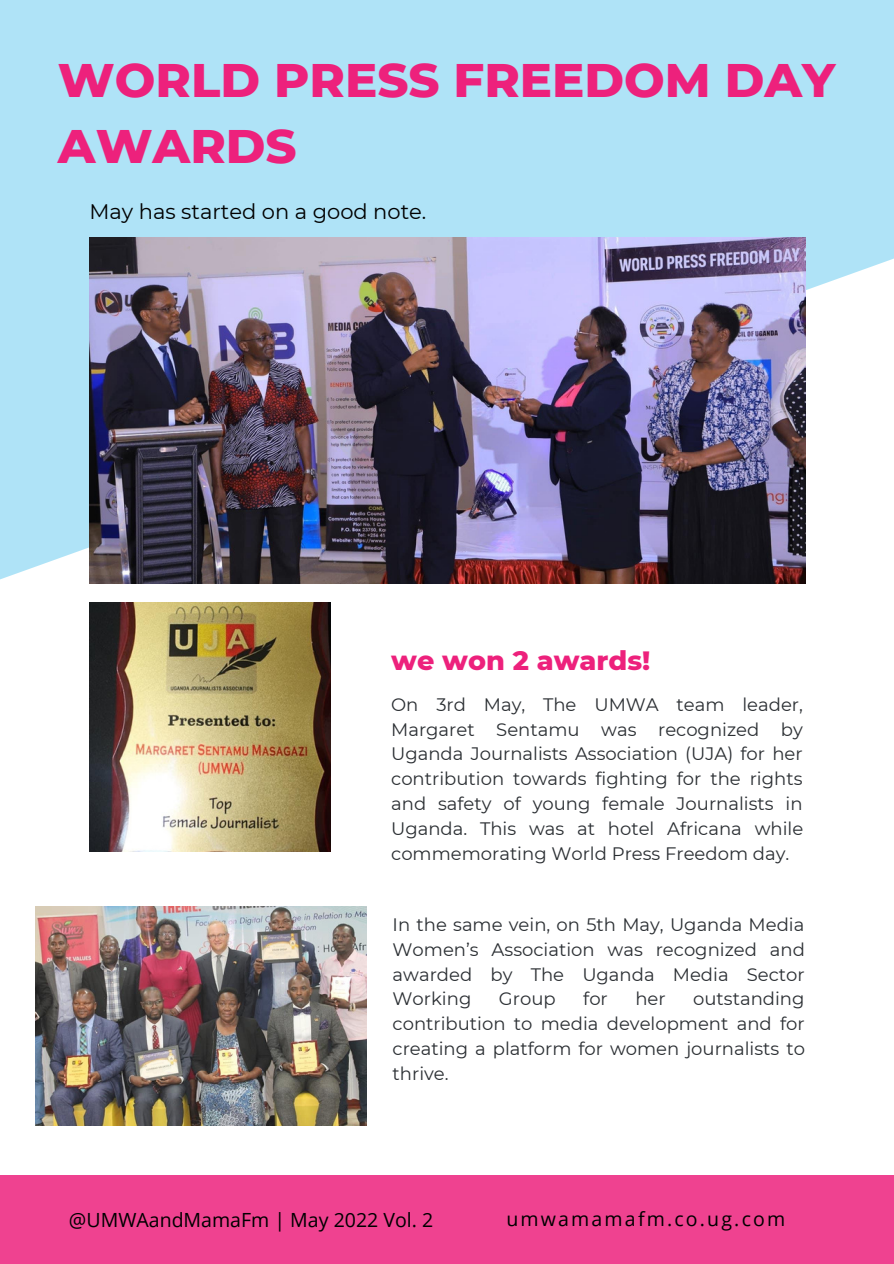
<style>
.page{position:relative;width:894px;height:1264px;background:#fff}
.page>*{position:absolute;margin:0;border:0;box-sizing:border-box;transform-origin:0 0}
.t1{font:800 48px/66.4px "Montserrat";color:#ed217c}
.t2{font:800 27px "Montserrat";color:#ed217c}
.t3{font:21px "Montserrat";color:#000}
.t4{font:19.5px "Open Sans";color:#000}
.t5{font:19.5px "Open Sans";letter-spacing:.11em;color:#000}
.t6{font:18px/24.8px "Montserrat";color:#2b2f33;text-align:justify}
</style>
<div class="page">
<svg style="left:0;top:0;width:893px;height:584px;background:#b7e5f7"></svg>
<img style="left:90px;top:237px;width:715px;height:347px">
<img style="left:89px;top:602px;width:241px;height:249px">
<div style="left:0;top:1175px;width:893px;height:88px;background:#ef4290"></div>
<img style="left:36px;top:906px;width:330px;height:219px">
<p class="t1" style="left:58px;top:46px;width:779px">WORLD PRESS FREEDOM DAY<br>AWARDS</p>
<p class="t3" style="left:89px;top:198px;width:338px">May has started on a good note.</p>
<p class="t2" style="left:391px;top:643px;width:260px">we won 2 awards!</p>
<p class="t6" style="left:391px;top:692px;width:413px">On 3rd May, The UMWA team leader, Margaret Sentamu was recognized by Uganda Journalists Association (UJA) for her contribution towards fighting for the rights and safety of young female Journalists in Uganda. This was at hotel Africana while commemorating World Press Freedom day.</p>
<p class="t6" style="left:392px;top:912px;width:413px">In the same vein, on 5th May, Uganda Media Women’s Association was recognized and awarded by The Uganda Media Sector Working</p>
<p class="t6" style="left:499px;top:986px;width:58px">Group</p>
<p class="t6" style="left:583px;top:986px;width:26px">for</p>
<p class="t6" style="left:635px;top:986px;width:32px">her</p>
<p class="t6" style="left:392px;top:986px;width:413px;text-indent:300px">outstanding contribution to media development and for creating a platform for women journalists to thrive.</p>
<p class="t4" style="left:69px;top:1205px;width:365px">@UMWAandMamaFm | May 2022 Vol. 2</p>
<p class="t5" style="left:506px;top:1204px;width:280px">umwamamafm.co.ug.com</p>
</div>
